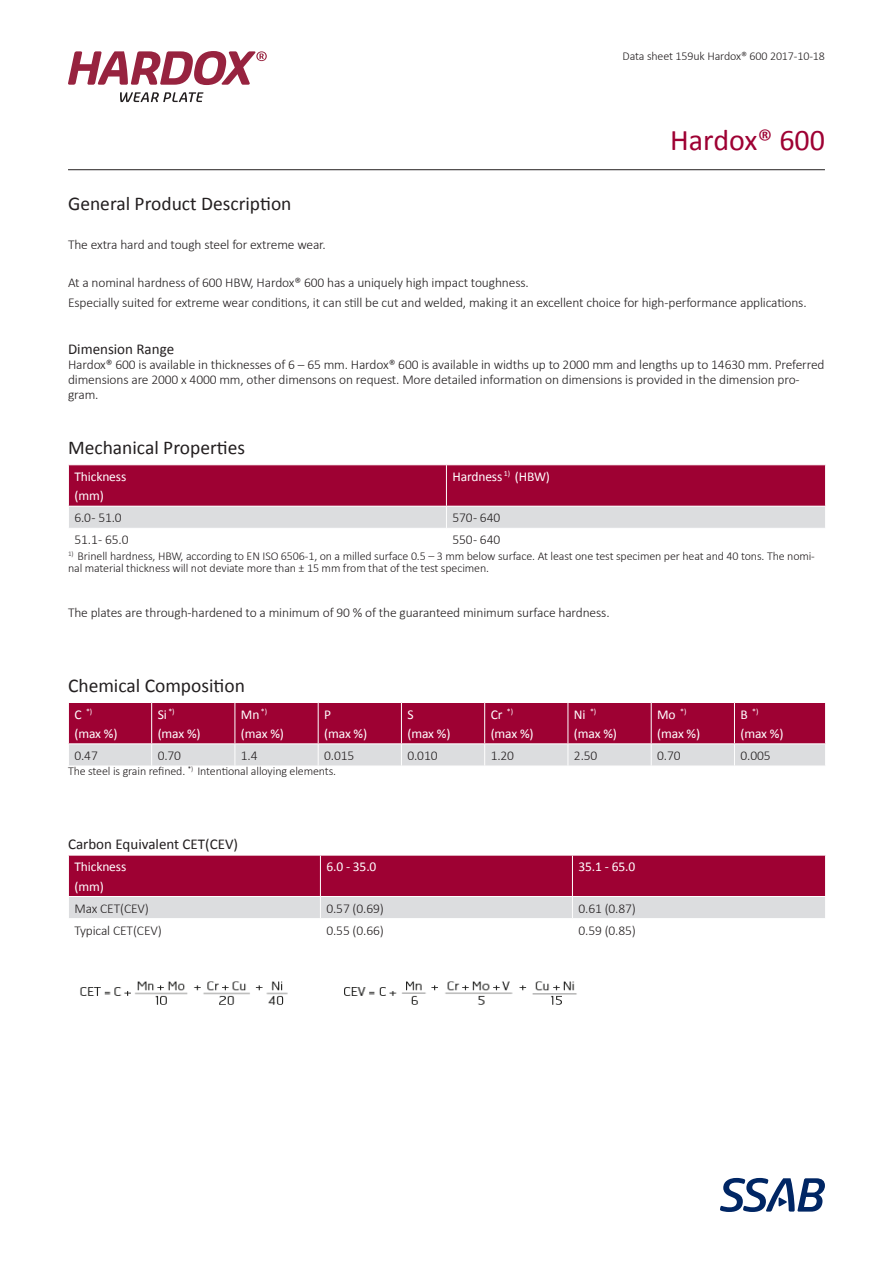
<style>
.page{position:relative;width:893px;height:1263px;background:#fff}
.page>*{position:absolute;margin:0;border:0;box-sizing:border-box;transform-origin:0 0}
.Product_name{font:30px "Calibri";color:#9e0133}
.Heading{font:19.5px "Calibri";color:#231f20}
.Sub_heading{font:15px "Calibri";color:#231f20}
.Body_text{font:300 13.5px/15px "Calibri";letter-spacing:-.01em;color:#231f20}
.Table_text{font:300 13.5px "Calibri";letter-spacing:-.01em;color:#231f20}
.Table_heading{font:13.5px "Calibri";letter-spacing:-.01em;color:#fff}
.Foot_note{font:300 12px/12px "Calibri";letter-spacing:-.01em;color:#231f20}
.Table_heading-2{font:7.8px "Calibri";color:#fff}
.s1{font-size:13.5px}
</style>
<div class="page">
<hr style="left:68px;top:169px;width:757px;height:1px;background:#231f20">
<svg style="left:120px;top:92px;width:83px;height:10px"></svg>
<svg style="left:68px;top:51px;width:199px;height:34px"></svg>
<svg style="left:720px;top:1178px;width:105px;height:34px"></svg>
<svg style="left:68px;top:465px;width:758px;height:63px;background:#b55171"></svg>
<svg style="left:68px;top:702px;width:758px;height:64px;background:#b75675"></svg>
<svg style="left:68px;top:855px;width:758px;height:63px;background:#b55172"></svg>
<img style="left:80px;top:981px;width:497px;height:24px">
<p class="Foot_note" style="left:623px;top:50px;width:204px">Data sheet 159uk Hardox® 600 2017-10-18</p>
<p class="Product_name" style="left:670px;top:119px;width:156px">Hardox® 600</p>
<p class="Heading" style="left:68px;top:190px;width:225px">General Product Description</p>
<p class="Body_text" style="left:68px;top:237px;width:259px">The extra hard and tough steel for extreme wear.</p>
<p class="Body_text" style="left:68px;top:275px;width:462px">At a nominal hardness of 600 HBW, Hardox® 600 has a uniquely high impact toughness.</p>
<p class="Body_text" style="left:68px;top:294px;width:740px">Especially suited for extreme wear conditions, it can still be cut and welded, making it an excellent choice for high-performance applications.</p>
<p class="Sub_heading" style="left:68px;top:338px;width:108px">Dimension Range</p>
<p class="Body_text" style="left:68px;top:357px;width:758px">Hardox® 600 is available in thicknesses of 6 – 65 mm. Hardox® 600 is available in widths up to 2000 mm and lengths up to 14630 mm. Preferred dimensions are 2000 x 4000 mm, other dimensons on request. More detailed information on dimensions is provided in the dimension pro&shy;gram.</p>
<p class="Heading" style="left:68px;top:434px;width:179px">Mechanical Properties</p>
<p class="Table_heading" style="left:74px;top:467px;width:53px">Thickness</p>
<p class="Table_heading" style="left:74px;top:486px;width:31px">(mm)</p>
<p class="Table_heading" style="left:452px;top:467px;width:99px">Hardness <sup>1)</sup> (HBW)</p>
<p class="Table_text" style="left:74px;top:509px;width:49px">6.0 - 51.0</p>
<p class="Table_text" style="left:452px;top:509px;width:49px">570 - 640</p>
<p class="Table_text" style="left:74px;top:532px;width:56px">51.1 - 65.0</p>
<p class="Table_text" style="left:452px;top:532px;width:49px">550 - 640</p>
<p class="Foot_note" style="left:68px;top:550px;width:748px"><sup>1)</sup> Brinell hardness, HBW, according to EN ISO 6506-1, on a milled surface 0.5 – 3 mm below surface. At least one test specimen per heat and 40 tons. The nomi&shy;nal material thickness will not deviate more than ± 15 mm from that of the test specimen.</p>
<p class="Body_text" style="left:68px;top:605px;width:543px">The plates are through-hardened to a minimum of 90 % of the guaranteed minimum surface hardness.</p>
<p class="Heading" style="left:68px;top:672px;width:178px">Chemical Composition</p>
<p class="Table_heading-2" style="left:74px;top:706px;width:19px"><span class="s1">C</span> *)</p>
<p class="Table_heading" style="left:74px;top:724px;width:45px">(max %)</p>
<p class="Table_heading" style="left:158px;top:705px;width:18px">Si <sup>*)</sup></p>
<p class="Table_heading" style="left:158px;top:724px;width:45px">(max %)</p>
<p class="Table_heading" style="left:241px;top:705px;width:28px">Mn <sup>*)</sup></p>
<p class="Table_heading" style="left:241px;top:724px;width:45px">(max %)</p>
<p class="Table_heading" style="left:324px;top:705px;width:8px">P</p>
<p class="Table_heading" style="left:324px;top:724px;width:45px">(max %)</p>
<p class="Table_heading" style="left:407px;top:705px;width:8px">S</p>
<p class="Table_heading" style="left:407px;top:724px;width:45px">(max %)</p>
<p class="Table_heading" style="left:491px;top:705px;width:24px">Cr <sup>*)</sup></p>
<p class="Table_heading" style="left:491px;top:724px;width:45px">(max %)</p>
<p class="Table_heading" style="left:574px;top:705px;width:24px">Ni <sup>*)</sup></p>
<p class="Table_heading" style="left:574px;top:724px;width:45px">(max %)</p>
<p class="Table_heading" style="left:657px;top:705px;width:31px">Mo <sup>*)</sup></p>
<p class="Table_heading" style="left:657px;top:724px;width:45px">(max %)</p>
<p class="Table_heading-2" style="left:740px;top:706px;width:20px"><span class="s1">B</span> *)</p>
<p class="Table_heading" style="left:740px;top:724px;width:45px">(max %)</p>
<p class="Table_text" style="left:74px;top:747px;width:25px">0.47</p>
<p class="Table_text" style="left:158px;top:747px;width:25px">0.70</p>
<p class="Table_text" style="left:241px;top:747px;width:18px">1.4</p>
<p class="Table_text" style="left:324px;top:747px;width:32px">0.015</p>
<p class="Table_text" style="left:407px;top:747px;width:32px">0.010</p>
<p class="Table_text" style="left:491px;top:747px;width:25px">1.20</p>
<p class="Table_text" style="left:574px;top:747px;width:25px">2.50</p>
<p class="Table_text" style="left:657px;top:747px;width:25px">0.70</p>
<p class="Table_text" style="left:740px;top:747px;width:32px">0.005</p>
<p class="Foot_note" style="left:68px;top:765px;width:270px">The steel is grain refined. <sup>*)</sup> Intentional alloying elements.</p>
<p class="Sub_heading" style="left:68px;top:833px;width:172px">Carbon Equivalent CET(CEV)</p>
<p class="Table_heading" style="left:74px;top:857px;width:53px">Thickness</p>
<p class="Table_heading" style="left:74px;top:877px;width:31px">(mm)</p>
<p class="Table_heading" style="left:326px;top:857px;width:52px">6.0 - 35.0</p>
<p class="Table_heading" style="left:578px;top:857px;width:58px">35.1 - 65.0</p>
<p class="Table_text" style="left:74px;top:900px;width:76px">Max CET(CEV)</p>
<p class="Table_text" style="left:326px;top:900px;width:59px">0.57 (0.69)</p>
<p class="Table_text" style="left:578px;top:900px;width:59px">0.61 (0.87)</p>
<p class="Table_text" style="left:74px;top:922px;width:89px">Typical CET(CEV)</p>
<p class="Table_text" style="left:326px;top:922px;width:59px">0.55 (0.66)</p>
<p class="Table_text" style="left:578px;top:922px;width:59px">0.59 (0.85)</p>
</div>
